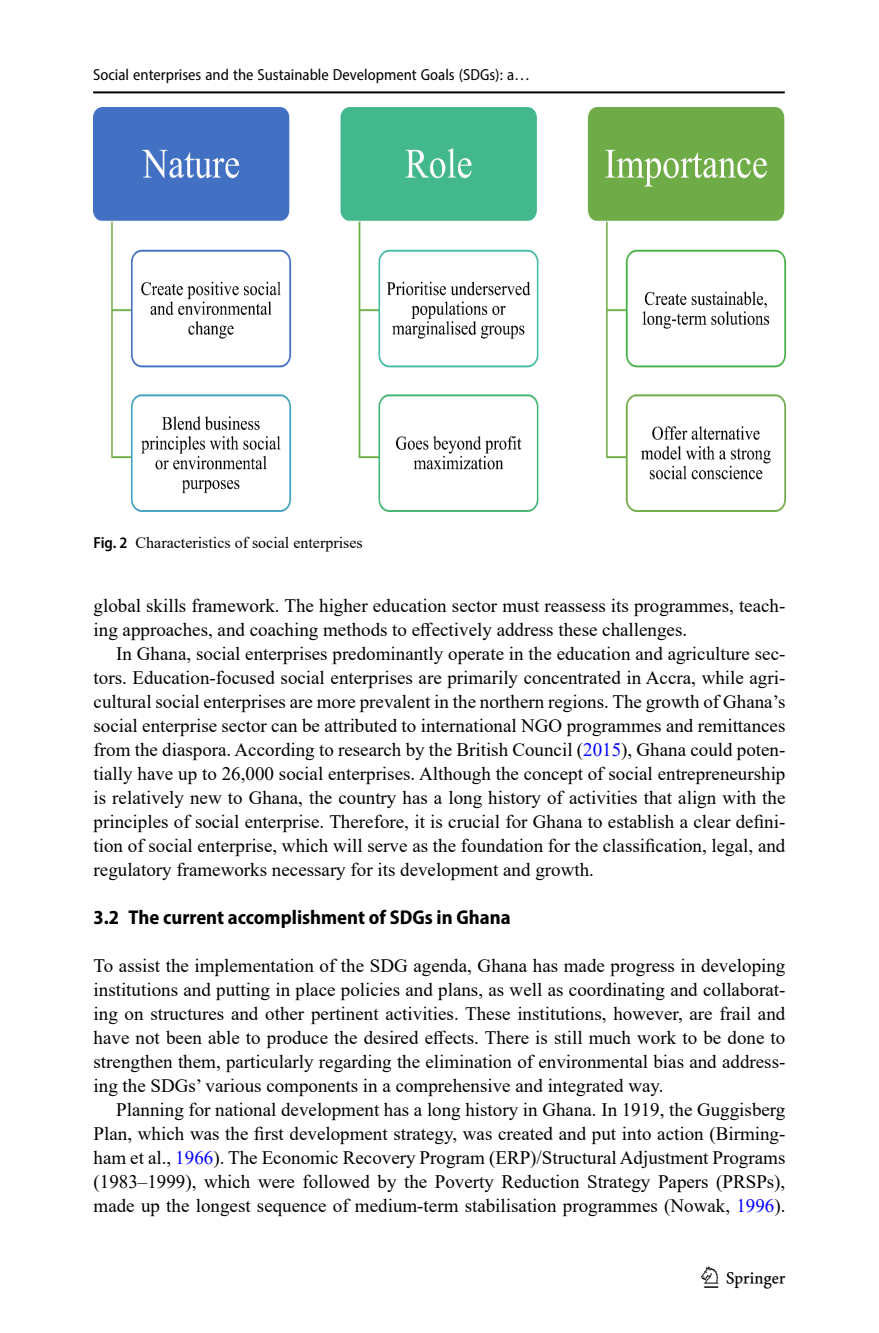
<style>
.page{position:relative;width:879px;height:1333px;background:#fff}
.page>*{position:absolute;margin:0;border:0;box-sizing:border-box;transform-origin:0 0}
.t1{font:30px "Springnew";color:#000}
.Head_2{font:700 semi-condensed 20px "Myriad Pro";color:#000}
.Body_Text_Indent{font:19px/24px "Times New Roman";color:#000;text-align:justify}
.Body_Text{font:19px/24px "Times New Roman";color:#000;text-align:justify}
.t2{font:semi-condensed 16px "Myriad Pro";color:#000}
.Figure_Caption{font:16px "Times New Roman";color:#000}
.s1{font-family:"Myriad Pro";font-weight:600;font-stretch:semi-condensed}
.s2{color:#00f}
</style>
<div class="page">
<hr style="left:93px;top:91px;width:692px;height:2px;background:#000">
<img style="left:94px;top:108px;width:691px;height:403px">
<p class="t2" style="left:93px;top:65px;width:438px">Social enterprises and the Sustainable Development Goals (SDGs): a…</p>
<p class="Figure_Caption" style="left:94px;top:531px;width:271px"><span class="s1">Fig. 2</span> Characteristics of social enterprises</p>
<p class="Body_Text_Indent" style="left:94px;top:593px;width:693px">global skills framework. The higher education sector must reassess its programmes, teach&shy;ing approaches, and coaching methods to effectively address these challenges.</p>
<p class="Body_Text_Indent" style="left:94px;top:641px;width:693px;text-indent:23px">In Ghana, social enterprises predominantly operate in the education and agriculture sec&shy;tors. Education-focused social enterprises are primarily concentrated in Accra, while agri&shy;cultural social enterprises are more prevalent in the northern regions. The growth of Ghana’s social enterprise sector can be attributed to international NGO programmes and remittances from the diaspora. According to research by the British Council (<span class="s2">2015</span>), Ghana could poten&shy;tially have up to 26,000 social enterprises. Although the concept of social entrepreneurship is relatively new to Ghana, the country has a long history of activities that align with the principles of social enterprise. Therefore, it is crucial for Ghana to establish a clear defini&shy;tion of social enterprise, which will serve as the foundation for the classification, legal, and regulatory frameworks necessary for its development and growth.</p>
<p class="Head_2" style="left:94px;top:904px;width:418px">3.2 The current accomplishment of SDGs in Ghana</p>
<p class="Body_Text" style="left:94px;top:953px;width:693px">To assist the implementation of the SDG agenda, Ghana has made progress in developing institutions and putting in place policies and plans, as well as coordinating and collaborat&shy;ing on structures and other pertinent activities. These institutions, however, are frail and have not been able to produce the desired effects. There is still much work to be done to strengthen them, particularly regarding the elimination of environmental bias and address&shy;ing the SDGs’ various components in a comprehensive and integrated way.</p>
<p class="Body_Text_Indent" style="left:94px;top:1097px;width:693px;text-indent:23px">Planning for national development has a long history in Ghana. In 1919, the Guggisberg Plan, which was the first development strategy, was created and put into action (Birming&shy;ham et al., <span class="s2">1966</span>). The Economic Recovery Program (ERP)/Structural Adjustment Programs (1983–1999), which were followed by the Poverty Reduction Strategy Papers (PRSPs), made up the longest sequence of medium-term stabilisation programmes (Nowak, <span class="s2">1996</span>).</p>
<h1 class="t1" style="left:704px;top:1260px;width:83px">1 3</h1>
</div>
